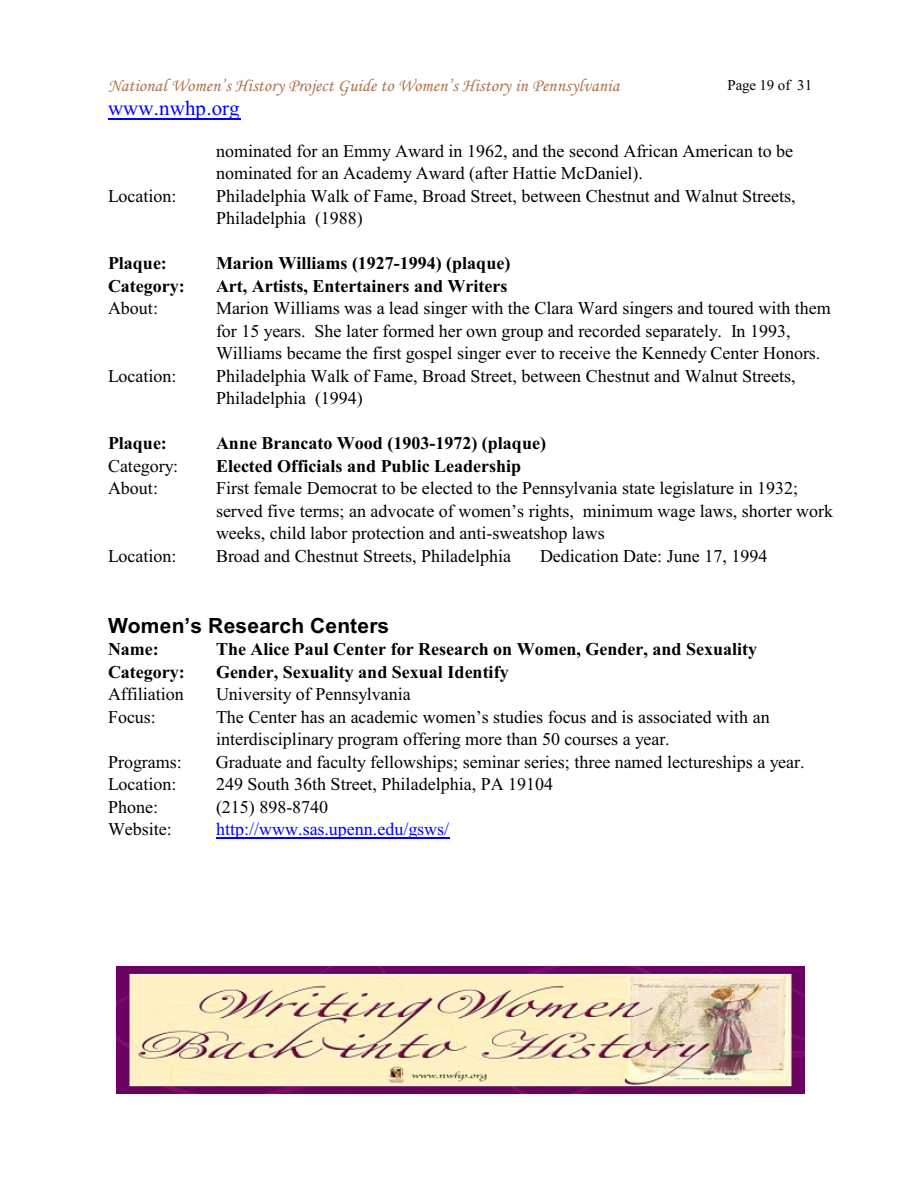
<style>
.page{position:relative;width:918px;height:1188px;background:#fff}
.page>*{position:absolute;margin:0;border:0;box-sizing:border-box;transform-origin:0 0}
.t1{font:700 21px "Arial";letter-spacing:.01em;color:#000}
.t2{font:21px "Times New Roman";letter-spacing:.005em;color:#00f}
.t3{font:18px/22.5px "Times New Roman";color:#000}
.t4{font:700 18px "Times New Roman";color:#000}
.t5{font:italic 18px "Monotype Corsiva";letter-spacing:.01em;color:#b0704f}
.t6{font:18px "Times New Roman";color:#00f}
.t7{font:15px "Times New Roman";letter-spacing:-.01em;color:#000}
</style>
<div class="page">
<hr style="left:108px;top:118px;width:132px;height:1px;background:#00f">
<hr style="left:216px;top:838px;width:233px;height:1px;background:#00f">
<img style="left:116px;top:966px;width:689px;height:127px">
<p class="t5" style="left:108px;top:79px;width:513px">National Women’s History Project Guide to Women’s History in Pennsylvania</p>
<p class="t2" style="left:108px;top:100px;width:133px">www.nwhp.org</p>
<p class="t7" style="left:728px;top:80px;width:86px">Page 19 of 31</p>
<p class="t3" style="left:216px;top:141px;width:579px">nominated for an Emmy Award in 1962, and the second African American to be nominated for an Academy Award (after Hattie McDaniel).</p>
<p class="t3" style="left:108px;top:186px;width:70px">Location:</p>
<p class="t3" style="left:216px;top:186px;width:581px">Philadelphia Walk of Fame, Broad Street, between Chestnut and Walnut Streets,<br>Philadelphia (1988)</p>
<p class="t4" style="left:108px;top:257px;width:60px">Plaque:</p>
<p class="t4" style="left:216px;top:257px;width:296px">Marion Williams (1927-1994) (plaque)</p>
<p class="t4" style="left:108px;top:279px;width:78px">Category:</p>
<p class="t4" style="left:216px;top:279px;width:293px">Art, Artists, Entertainers and Writers</p>
<p class="t3" style="left:108px;top:299px;width:52px">About:</p>
<p class="t3" style="left:216px;top:299px;width:616px">Marion Williams was a lead singer with the Clara Ward singers and toured with them for 15 years. She later formed her own group and recorded separately. In 1993,<br>Williams became the first gospel singer ever to receive the Kennedy Center Honors.</p>
<p class="t3" style="left:108px;top:366px;width:70px">Location:</p>
<p class="t3" style="left:216px;top:366px;width:581px">Philadelphia Walk of Fame, Broad Street, between Chestnut and Walnut Streets,<br>Philadelphia (1994)</p>
<p class="t4" style="left:108px;top:437px;width:60px">Plaque:</p>
<p class="t4" style="left:216px;top:437px;width:331px">Anne Brancato Wood (1903-1972) (plaque)</p>
<p class="t3" style="left:108px;top:456px;width:72px">Category:</p>
<p class="t4" style="left:216px;top:459px;width:307px">Elected Officials and Public Leadership</p>
<p class="t3" style="left:108px;top:479px;width:52px">About:</p>
<p class="t3" style="left:216px;top:479px;width:619px">First female Democrat to be elected to the Pennsylvania state legislature in 1932; served five terms; an advocate of women’s rights, minimum wage laws, shorter work weeks, child labor protection and anti-sweatshop laws</p>
<p class="t3" style="left:108px;top:546px;width:70px">Location:</p>
<p class="t3" style="left:216px;top:546px;width:297px">Broad and Chestnut Streets, Philadelphia</p>
<p class="t3" style="left:540px;top:546px;width:229px">Dedication Date: June 17, 1994</p>
<p class="t1" style="left:108px;top:617px;width:283px">Women’s Research Centers</p>
<p class="t4" style="left:108px;top:643px;width:52px">Name:</p>
<p class="t4" style="left:216px;top:643px;width:543px">The Alice Paul Center for Research on Women, Gender, and Sexuality</p>
<p class="t4" style="left:108px;top:665px;width:78px">Category:</p>
<p class="t4" style="left:216px;top:665px;width:294px">Gender, Sexuality and Sexual Identify</p>
<p class="t3" style="left:108px;top:684px;width:77px">Affiliation</p>
<p class="t3" style="left:216px;top:684px;width:196px">University of Pennsylvania</p>
<p class="t3" style="left:108px;top:707px;width:49px">Focus:</p>
<p class="t3" style="left:216px;top:707px;width:555px">The Center has an academic women’s studies focus and is associated with an interdisciplinary program offering more than 50 courses a year.</p>
<p class="t3" style="left:108px;top:752px;width:75px">Programs:</p>
<p class="t3" style="left:216px;top:752px;width:590px">Graduate and faculty fellowships; seminar series; three named lectureships a year.</p>
<p class="t3" style="left:108px;top:774px;width:70px">Location:</p>
<p class="t3" style="left:216px;top:774px;width:339px">249 South 36th Street, Philadelphia, PA 19104</p>
<p class="t3" style="left:108px;top:797px;width:52px">Phone:</p>
<p class="t3" style="left:216px;top:797px;width:114px">(215) 898-8740</p>
<p class="t3" style="left:108px;top:819px;width:65px">Website:</p>
<p class="t6" style="left:216px;top:823px;width:235px">http://www.sas.upenn.edu/gsws/</p>
</div>
